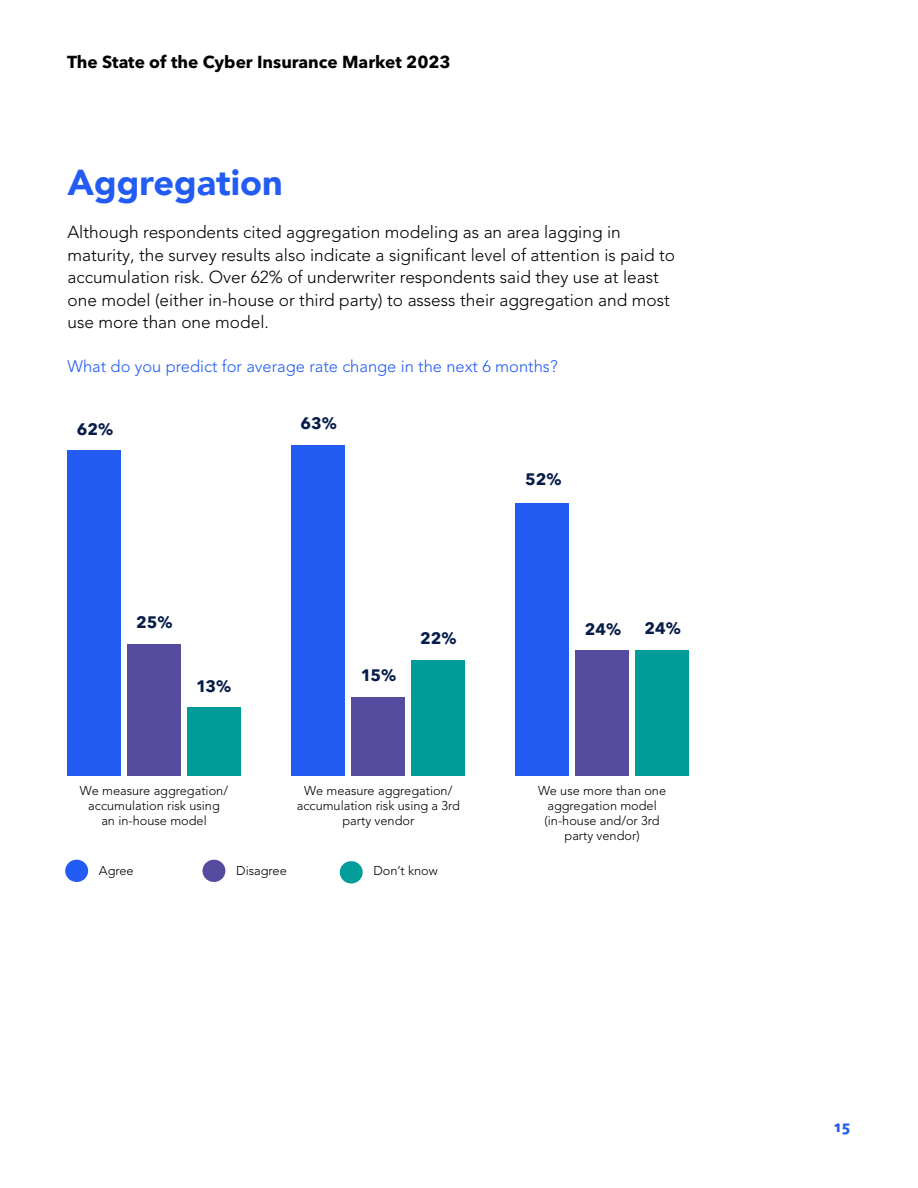
<style>
.page{position:relative;width:918px;height:1188px;background:#fff}
.page>*{position:absolute;margin:0;border:0;box-sizing:border-box;transform-origin:0 0}
.t1{font:900 36px "Avenir LT";color:#235cf4}
.t2{font:300 17.25px/22.5px "Avenir LT Pro";color:#000}
.t3{font:700 17.25px "Avenir Next LT Pro";color:#000}
.t4{font:300 16.5px "Avenir LT Pro";color:#235cf4}
.t5{font:700 16.5px "Avenir Next LT Pro";color:#061c49}
.t6{font:700 15px "Avenir Next LT Pro";color:#235cf4}
.t7{font:300 12.75px/15px "Avenir LT Pro";color:#000;text-align:center}
</style>
<div class="page">
<div style="left:187px;top:707px;width:54px;height:69px;background:#009c99"></div>
<div style="left:411px;top:660px;width:53px;height:116px;background:#009c99"></div>
<div style="left:635px;top:650px;width:53px;height:126px;background:#009c99"></div>
<div style="left:127px;top:644px;width:54px;height:132px;background:#544b9e"></div>
<div style="left:351px;top:697px;width:54px;height:79px;background:#544b9e"></div>
<div style="left:575px;top:650px;width:54px;height:126px;background:#544b9e"></div>
<div style="left:68px;top:450px;width:53px;height:326px;background:#235cf3"></div>
<div style="left:291px;top:445px;width:54px;height:331px;background:#235cf3"></div>
<div style="left:515px;top:503px;width:54px;height:273px;background:#235cf3"></div>
<div style="left:65px;top:860px;width:23px;height:22px;background:#235cf4;border-radius:50%"></div>
<div style="left:202px;top:860px;width:23px;height:22px;background:#544b9f;border-radius:50%"></div>
<div style="left:340px;top:861px;width:23px;height:22px;background:#009d9a;border-radius:50%"></div>
<p class="t3" style="left:67px;top:51px;width:385px">The State of the Cyber Insurance Market 2023</p>
<h1 class="t1" style="left:68px;top:161px;width:217px">Aggregation</h1>
<p class="t2" style="left:68px;top:221px;width:609px">Although respondents cited aggregation modeling as an area lagging in maturity, the survey results also indicate a significant level of attention is paid to accumulation risk. Over 62% of underwriter respondents said they use at least one model (either in-house or third party) to assess their aggregation and most use more than one model.</p>
<p class="t4" style="left:68px;top:356px;width:492px">What do you predict for average rate change in the next 6 months?</p>
<p class="t5" style="left:77px;top:419px;width:38px">62%</p>
<p class="t5" style="left:301px;top:413px;width:38px">63%</p>
<p class="t5" style="left:136px;top:613px;width:38px">25%</p>
<p class="t5" style="left:196px;top:676px;width:37px">13%</p>
<p class="t5" style="left:361px;top:666px;width:37px">15%</p>
<p class="t5" style="left:420px;top:628px;width:38px">22%</p>
<p class="t5" style="left:525px;top:469px;width:38px">52%</p>
<p class="t5" style="left:585px;top:619px;width:38px">24%</p>
<p class="t5" style="left:644px;top:618px;width:38px">24%</p>
<p class="t7" style="left:80px;top:784px;width:150px">We measure aggregation/ accumulation risk using an in-house model</p>
<p class="t7" style="left:297px;top:784px;width:165px">We measure aggregation/ accumulation risk using a 3rd party vendor</p>
<p class="t7" style="left:538px;top:784px;width:130px">We use more than one aggregation model (in-house and/or 3rd party vendor)</p>
<p class="t7" style="left:99px;top:864px;width:36px">Agree</p>
<p class="t7" style="left:236px;top:864px;width:52px">Disagree</p>
<p class="t7" style="left:374px;top:864px;width:66px">Don’t know</p>
<p class="t6" style="left:834px;top:1117px;width:18px">15</p>
</div>
